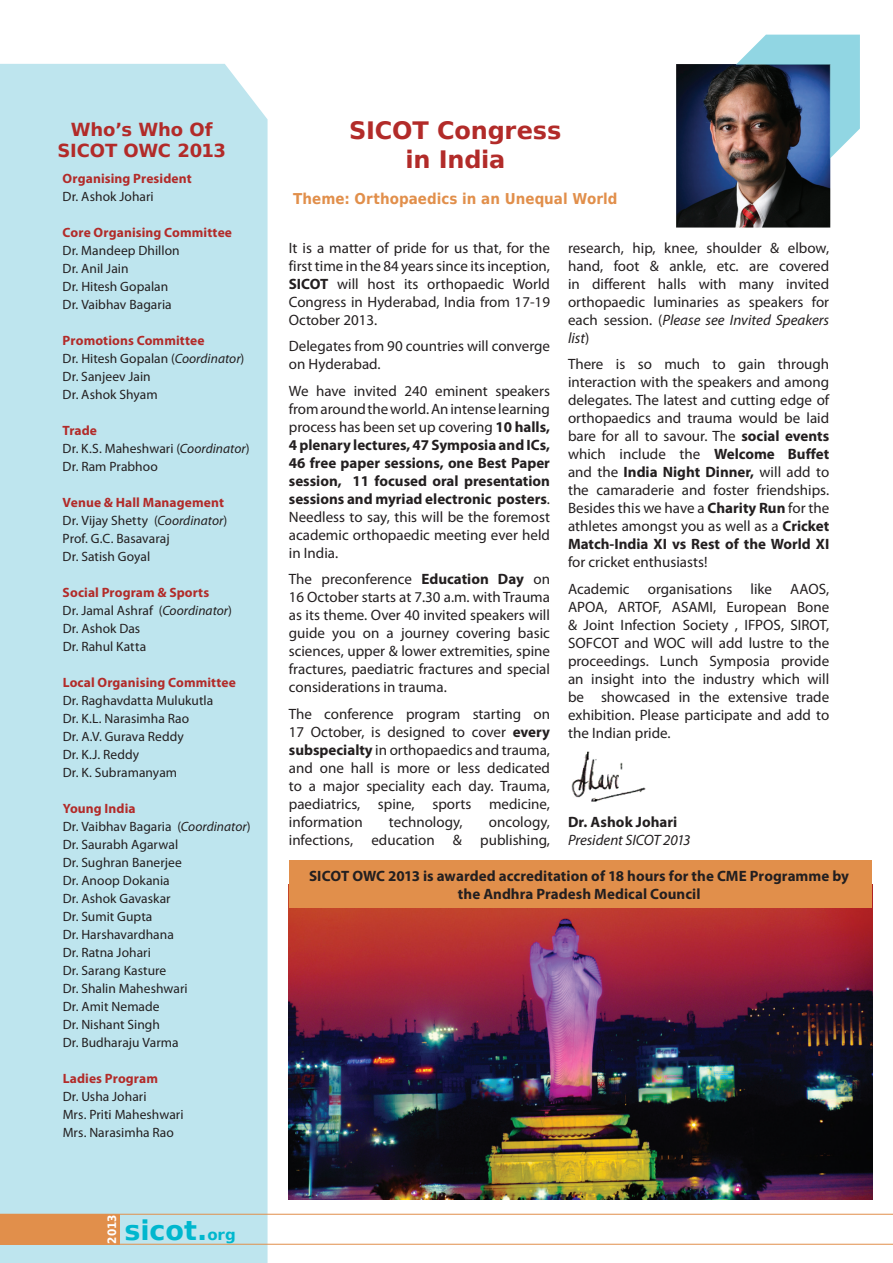
<style>
.page{position:relative;width:893px;height:1263px;background:#fff}
.page>*{position:absolute;margin:0;border:0;box-sizing:border-box;transform-origin:0 0}
.t1{font:700 27px "DejaVu Sans";color:#00b7ce}
.t2{font:700 24px/28.8px "DejaVu Sans";letter-spacing:-.01em;color:#b22b29;text-align:center}
.t3{font:700 18px/21.6px "DejaVu Sans";letter-spacing:-.01em;color:#b22b29;text-align:center}
.t4{font:15px/18px "Myriad Pro";color:#231f20;text-align:justify}
.t5{font:700 15px/18px "Myriad Pro";color:#231f20;text-align:center}
.t6{font:700 15px "DejaVu Sans Condensed";color:#e18f4b}
.t7{font:italic 15px "Myriad Pro";letter-spacing:-.01em;color:#231f20}
.t8{font:13.5px/18px "Myriad Pro";color:#231f20}
.t9{font:700 13.5px "Myriad Pro";letter-spacing:.01em;color:#b22b29}
.t10{font:700 11.55px "DejaVu Sans Condensed";color:#fff}
.s1{font-weight:700;color:#b22b29}
.s2{font-style:italic}
.s3{font-size:15px}
.s4{font-weight:700}
</style>
<div class="page">
<div style="left:0;top:64px;width:268px;height:1199px;background:#bee5ee"></div>
<hr style="left:0;top:1214px;width:893px;height:1px;background:#e18f4b">
<hr style="left:0;top:1244px;width:893px;height:1px;background:#e18f4b">
<div style="left:0;top:1214px;width:119px;height:31px;background:#e18f4b"></div>
<img style="left:676px;top:64px;width:154px;height:164px">
<svg style="left:737px;top:35px;width:123px;height:123px;background:#9fdbe6"></svg>
<img style="left:736px;top:64px;width:94px;height:95px">
<img style="left:571px;top:751px;width:75px;height:51px">
<img style="left:289px;top:884px;width:583px;height:315px">
<div style="left:289px;top:861px;width:582px;height:47px;background:#e18f4b"></div>
<p class="t3" style="left:57px;top:119px;width:170px">Who’s Who Of<br>SICOT OWC 2013</p>
<p class="t9" style="left:63px;top:173px;width:131px">Organising President</p>
<p class="t8" style="left:63px;top:188px;width:93px">Dr. Ashok Johari</p>
<p class="t9" style="left:63px;top:227px;width:171px">Core Organising Committee</p>
<p class="t8" style="left:63px;top:242px;width:119px">Dr. Mandeep Dhillon<br>Dr. Anil Jain<br>Dr. Hitesh Gopalan<br>Dr. Vaibhav Bagaria</p>
<p class="t8" style="left:63px;top:332px;width:183px"><span class="s1">Promotions Committee<br></span>Dr. Hitesh Gopalan (<span class="s2">Coordinator</span>)<br>Dr. Sanjeev Jain<br>Dr. Ashok Shyam</p>
<p class="t8" style="left:63px;top:422px;width:188px"><span class="s1">Trade<br></span>Dr. K.S. Maheshwari (<span class="s2">Coordinator</span>)<br>Dr. Ram Prabhoo</p>
<p class="t8" style="left:63px;top:494px;width:166px"><span class="s1">Venue &amp; Hall Management<br></span>Dr. Vijay Shetty (<span class="s2">Coordinator</span>)<br>Prof. G.C. Basavaraj<br>Dr. Satish Goyal</p>
<p class="t8" style="left:63px;top:584px;width:171px"><span class="s1">Social Program &amp; Sports<br></span>Dr. Jamal Ashraf (<span class="s2">Coordinator</span>)<br>Dr. Ashok Das<br>Dr. Rahul Katta</p>
<p class="t9" style="left:63px;top:677px;width:175px">Local Organising Committee</p>
<p class="t8" style="left:63px;top:692px;width:152px">Dr. Raghavdatta Mulukutla<br>Dr. K.L. Narasimha Rao<br>Dr. A.V. Gurava Reddy<br>Dr. K.J. Reddy<br>Dr. K. Subramanyam</p>
<p class="t8" style="left:63px;top:800px;width:189px"><span class="s1">Young India<br></span>Dr. Vaibhav Bagaria (<span class="s2">Coordinator</span>)<br>Dr. Saurabh Agarwal<br>Dr. Sughran Banerjee<br>Dr. Anoop Dokania<br>Dr. Ashok Gavaskar<br>Dr. Sumit Gupta<br>Dr. Harshavardhana<br>Dr. Ratna Johari<br>Dr. Sarang Kasture<br>Dr. Shalin Maheshwari<br>Dr. Amit Nemade<br>Dr. Nishant Singh<br>Dr. Budharaju Varma</p>
<p class="t9" style="left:63px;top:1073px;width:97px">Ladies Program</p>
<p class="t8" style="left:63px;top:1088px;width:122px">Dr. Usha Johari<br>Mrs. Priti Maheshwari<br>Mrs. Narasimha Rao</p>
<p class="t10" style="left:105px;top:1244px;width:31px;rotate:-90deg">2013</p>
<h1 class="t1" style="left:124px;top:1215px;width:113px">sicot.<span class="s3">org</span></h1>
<h2 class="t2" style="left:349px;top:117px;width:214px">SICOT Congress in India</h2>
<p class="t6" style="left:293px;top:190px;width:326px">Theme: Orthopaedics in an Unequal World</p>
<p class="t4" style="left:289px;top:240px;width:263px">It is a matter of pride for us that, for the first time in the 84 years since its inception, <span class="s4">SICOT</span> will host its orthopaedic World Congress in Hyderabad, India from 17-19<br>October 2013.</p>
<p class="t4" style="left:289px;top:338px;width:263px">Delegates from 90 countries will converge on Hyderabad.</p>
<p class="t4" style="left:289px;top:383px;width:263px">We have invited 240 eminent speakers from around the world. An intense learning process has been set up covering <span class="s4">10 halls, 4 plenary lectures, 47 Symposia and ICs, 46 free paper sessions, one Best Paper session, 11 focused oral presentation sessions and myriad electronic posters</span>.<br>Needless to say, this will be the foremost academic orthopaedic meeting ever held in India.</p>
<p class="t4" style="left:289px;top:571px;width:263px">The preconference <span class="s4">Education Day</span> on 16 October starts at 7.30 a.m. with Trauma as its theme. Over 40 invited speakers will guide you on a journey covering basic sciences, upper &amp; lower extremities, spine fractures, paediatric fractures and special considerations in trauma.</p>
<p class="t4" style="left:289px;top:706px;width:263px">The conference program starting on 17 October, is designed to cover <span class="s4">every subspecialty</span> in orthopaedics and trauma, and one hall is more or less dedicated to a major speciality each day. Trauma, paediatrics, spine, sports medicine, information</p>
<p class="t4" style="left:289px;top:814px;width:263px;text-align:right">oncology,<br>infections, education &amp; publishing,</p>
<p class="t4" style="left:389px;top:814px;width:75px">technology,</p>
<p class="t4" style="left:568px;top:240px;width:263px">research, hip, knee, shoulder &amp; elbow, hand, foot &amp; ankle, etc. are covered in different halls with many invited orthopaedic luminaries as speakers for each session. (<span class="s2">Please see Invited Speakers list</span>)</p>
<p class="t4" style="left:568px;top:356px;width:263px">There is so much to gain through interaction with the speakers and among delegates. The latest and cutting edge of orthopaedics and trauma would be laid bare for all to savour. The <span class="s4">social events </span>which include the <span class="s4">Welcome Buffet </span>and the <span class="s4">India Night Dinner,</span> will add to the camaraderie and foster friendships.<br>Besides this we have a <span class="s4">Charity Run</span> for the athletes amongst you as well as a <span class="s4">Cricket Match-India XI vs Rest of the World XI</span></p>
<p class="t4" style="left:568px;top:550px;width:263px;line-height:26.5px">for cricket enthusiasts!<br>Academic organisations like AAOS,</p>
<p class="t4" style="left:568px;top:599px;width:263px">APOA, ARTOF, ASAMI, European Bone &amp; Joint Infection Society , IFPOS, SIROT, SOFCOT and WOC will add lustre to the proceedings. Lunch Symposia provide an insight into the industry which will be showcased in the extensive trade exhibition. Please participate and add to the Indian pride.</p>
<p class="t5" style="left:568px;top:814px;width:111px">Dr. Ashok Johari</p>
<p class="t7" style="left:568px;top:834px;width:124px">President SICOT 2013</p>
<p class="t5" style="left:309px;top:868px;width:541px">SICOT OWC 2013 is awarded accreditation of 18 hours for the CME Programme by the Andhra Pradesh Medical Council</p>
</div>
